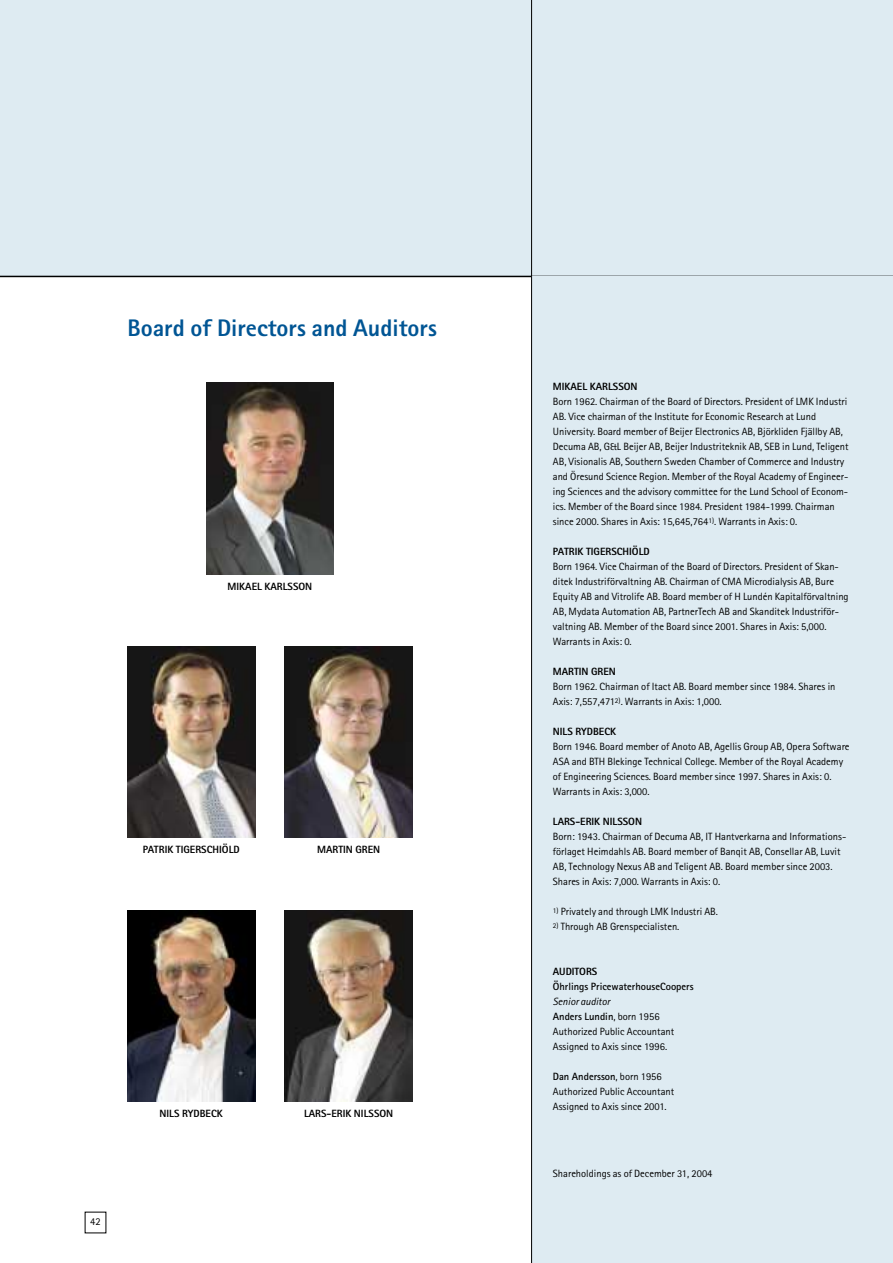
<style>
.page{position:relative;width:893px;height:1263px;background:#fff}
.page>*{position:absolute;margin:0;border:0;box-sizing:border-box;transform-origin:0 0}
.t1{font:800 24px "Rotis Sans Serif";color:#005594}
.t2{font:10.5px/15px "Rotis Sans Serif";color:#000}
.t3{font:800 10.5px "Rotis Sans Serif";color:#000}
.t4{font:700 10.5px "Rotis Sans Serif";color:#000}
.s1{font-style:italic}
.s2{font-weight:700}
</style>
<div class="page">
<div style="left:0;top:0;width:892px;height:276px;background:#deebf2"></div>
<hr style="left:0;top:276px;width:892px;height:1px;background:#000">
<div style="left:531px;top:276px;width:361px;height:987px;background:#deebf2"></div>
<hr style="left:531px;top:0;width:1px;height:1263px;background:#000">
<img style="left:206px;top:383px;width:128px;height:191px">
<img style="left:127px;top:646px;width:128px;height:192px">
<img style="left:285px;top:646px;width:127px;height:192px">
<img style="left:285px;top:910px;width:127px;height:191px">
<img style="left:127px;top:910px;width:128px;height:191px">
<h1 class="t1" style="left:127px;top:319px;width:311px">Board of Directors and Auditors</h1>
<p class="t3" style="left:227px;top:583px;width:86px">MIKAEL KARLSSON</p>
<p class="t3" style="left:143px;top:846px;width:98px">PATRIK TIGERSCHIÖLD</p>
<p class="t3" style="left:317px;top:846px;width:64px">MARTIN GREN</p>
<p class="t2" style="left:90px;top:1215px;width:12px">42</p>
<p class="t3" style="left:159px;top:1110px;width:65px">NILS RYDBECK</p>
<p class="t3" style="left:304px;top:1110px;width:91px">LARS-ERIK NILSSON</p>
<p class="t3" style="left:553px;top:383px;width:86px">MIKAEL KARLSSON</p>
<p class="t2" style="left:553px;top:395px;width:297px">Born 1962. Chairman of the Board of Directors. President of LMK Industri AB. Vice chairman of the Institute for Economic Research at Lund University. Board member of Beijer Electronics AB, Björkliden Fjällby AB, Decuma AB, G&amp;L Beijer AB, Beijer Industriteknik AB, SEB in Lund, Teligent AB, Visionalis AB, Southern Sweden Chamber of Commerce and Industry and Öresund Science Region. Member of the Royal Academy of Engineer&shy;ing Sciences and the advisory committee for the Lund School of Econom&shy;ics. Member of the Board since 1984. President 1984-1999. Chairman since 2000. Shares in Axis: 15,645,764<sup>1)</sup>. Warrants in Axis: 0.</p>
<p class="t3" style="left:553px;top:548px;width:98px">PATRIK TIGERSCHIÖLD</p>
<p class="t2" style="left:553px;top:560px;width:297px">Born 1964. Vice Chairman of the Board of Directors. President of Skan&shy;ditek Industriförvaltning AB. Chairman of CMA Microdialysis AB, Bure Equity AB and Vitrolife AB. Board member of H Lundén Kapitalförvaltning AB, Mydata Automation AB, PartnerTech AB and Skanditek Industriför&shy;valtning AB. Member of the Board since 2001. Shares in Axis: 5,000.<br>Warrants in Axis: 0.</p>
<p class="t3" style="left:553px;top:668px;width:64px">MARTIN GREN</p>
<p class="t2" style="left:553px;top:680px;width:284px">Born 1962. Chairman of Itact AB. Board member since 1984. Shares in<br>Axis: 7,557,471<sup>2)</sup>. Warrants in Axis: 1,000.</p>
<p class="t3" style="left:553px;top:728px;width:65px">NILS RYDBECK</p>
<p class="t2" style="left:553px;top:740px;width:298px">Born 1946. Board member of Anoto AB, Agellis Group AB, Opera Software ASA and BTH Blekinge Technical College. Member of the Royal Academy of Engineering Sciences. Board member since 1997. Shares in Axis: 0.<br>Warrants in Axis: 3,000.</p>
<p class="t3" style="left:553px;top:818px;width:91px">LARS-ERIK NILSSON</p>
<p class="t2" style="left:553px;top:830px;width:295px">Born: 1943. Chairman of Decuma AB, IT Hantverkarna and Informations&shy;förlaget Heimdahls AB. Board member of Banqit AB, Consellar AB, Luvit AB, Technology Nexus AB and Teligent AB. Board member since 2003.<br>Shares in Axis: 7,000. Warrants in Axis: 0.</p>
<p class="t2" style="left:553px;top:905px;width:166px"><sup>1)</sup> Privately and through LMK Industri AB.</p>
<p class="t2" style="left:553px;top:920px;width:128px"><sup>2)</sup> Through AB Grenspecialisten.</p>
<p class="t3" style="left:553px;top:968px;width:46px">AUDITORS</p>
<p class="t4" style="left:553px;top:983px;width:142px">Öhrlings PricewaterhouseCoopers</p>
<p class="t2" style="left:553px;top:995px;width:123px"><span class="s1">Senior auditor<br></span><span class="s2">Anders Lundin</span>, born 1956<br>Authorized Public Accountant<br>Assigned to Axis since 1996.</p>
<p class="t2" style="left:553px;top:1070px;width:123px"><span class="s2">Dan Andersson</span>, born 1956<br>Authorized Public Accountant<br>Assigned to Axis since 2001.</p>
<p class="t2" style="left:553px;top:1167px;width:161px">Shareholdings as of December 31, 2004</p>
</div>
